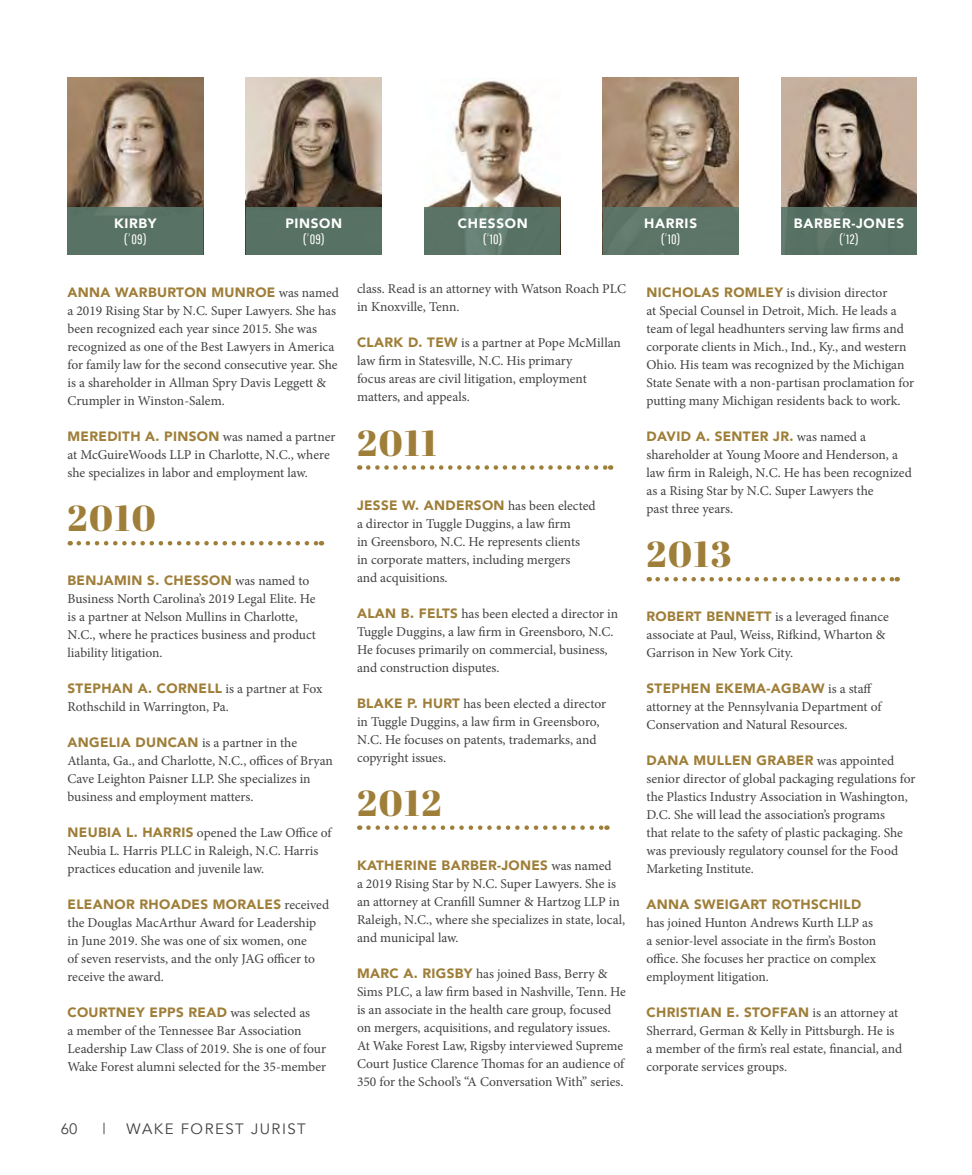
<style>
.page{position:relative;width:972px;height:1175px;background:#fff}
.page>*{position:absolute;margin:0;border:0;box-sizing:border-box;transform-origin:0 0}
.t1{font:36px "Abril Fatface";letter-spacing:.05em;color:#9e7e38}
.t2{font:15px "Avenir";letter-spacing:.1em;color:#414042}
.t3{font:13.5px/18px "Minion Pro";color:#414042}
.t4{font:900 13.5px "Avenir";letter-spacing:.025em;color:#9e7e38}
.t5{font:900 13.5px "Avenir";letter-spacing:.05em;color:#fff}
.t6{font:13.5px "Pathway Gothic One";letter-spacing:.01em;color:#fff}
.s1{font-family:"Poiret One"}
.s2{font-family:"Minion Pro";font-weight:400;color:#414042}
.s3{font-family:"Avenir";font-weight:900;color:#9e7e38}
</style>
<div class="page">
<svg style="left:79px;top:541px;width:243px;height:4px"></svg>
<svg style="left:368px;top:465px;width:243px;height:5px"></svg>
<svg style="left:368px;top:825px;width:239px;height:5px"></svg>
<svg style="left:658px;top:577px;width:240px;height:4px"></svg>
<img style="left:424px;top:78px;width:136px;height:129px">
<svg style="left:424px;top:207px;width:136px;height:48px;background:#5d766a"></svg>
<img style="left:603px;top:78px;width:136px;height:129px">
<div style="left:603px;top:207px;width:136px;height:48px;background:#5a786c"></div>
<img style="left:781px;top:78px;width:136px;height:129px">
<div style="left:781px;top:207px;width:136px;height:48px;background:#577165"></div>
<img style="left:246px;top:78px;width:136px;height:129px">
<div style="left:246px;top:207px;width:136px;height:48px;background:#587165"></div>
<img style="left:68px;top:78px;width:135px;height:129px">
<div style="left:68px;top:207px;width:135px;height:48px;background:#5a786c"></div>
<p class="t5" style="left:114px;top:212px;width:44px">KIRBY</p>
<p class="t6" style="left:124px;top:231px;width:24px">(<span class="s1">’</span>09)</p>
<p class="t5" style="left:285px;top:212px;width:58px">PINSON</p>
<p class="t6" style="left:303px;top:231px;width:23px">(<span class="s1">’</span>09)</p>
<p class="t4" style="left:68px;top:281px;width:273px">ANNA WARBURTON MUNROE <span class="s2">was named</span></p>
<p class="t3" style="left:68px;top:302px;width:272px">a 2019 Rising Star by N.C. Super Lawyers. She has been recognized each year since 2015. She was recognized as one of the Best Lawyers in America for family law for the second consecutive year. She is a shareholder in Allman Spry Davis Leggett &amp; Crumpler in Winston-Salem.</p>
<p class="t4" style="left:68px;top:425px;width:270px">MEREDITH A. PINSON <span class="s2">was named a partner</span></p>
<p class="t3" style="left:68px;top:446px;width:264px">at McGuireWoods LLP in Charlotte, N.C., where she specializes in labor and employment law.</p>
<h1 class="t1" style="left:68px;top:493px;width:90px">2010</h1>
<p class="t4" style="left:68px;top:569px;width:243px">BENJAMIN S. CHESSON <span class="s2">was named to</span></p>
<p class="t3" style="left:68px;top:590px;width:250px">Business North Carolina’s 2019 Legal Elite. He is a partner at Nelson Mullins in Charlotte, N.C., where he practices business and product liability litigation.</p>
<p class="t4" style="left:68px;top:677px;width:256px">STEPHAN A. CORNELL <span class="s2">is a partner at Fox</span></p>
<p class="t3" style="left:68px;top:698px;width:163px">Rothschild in Warrington, Pa.</p>
<p class="t3" style="left:68px;top:734px;width:267px"><span class="s3">ANGELIA DUNCAN</span> is a partner in the Atlanta, Ga., and Charlotte, N.C., offices of Bryan Cave Leighton Paisner LLP. She specializes in business and employment matters.</p>
<p class="t3" style="left:68px;top:824px;width:266px"><span class="s3">NEUBIA L. HARRIS</span> opened the Law Office of<br>Neubia L. Harris PLLC in Raleigh, N.C. Harris practices education and juvenile law.</p>
<p class="t4" style="left:68px;top:893px;width:263px">ELEANOR RHOADES MORALES <span class="s2">received</span></p>
<p class="t3" style="left:68px;top:914px;width:250px">the Douglas MacArthur Award for Leadership in June 2019. She was one of six women, one of seven reservists, and the only JAG officer to receive the award.</p>
<p class="t4" style="left:68px;top:1001px;width:244px">COURTNEY EPPS READ <span class="s2">was selected as</span></p>
<p class="t3" style="left:68px;top:1022px;width:260px">a member of the Tennessee Bar Association<br>Leadership Law Class of 2019. She is one of four<br>Wake Forest alumni selected for the 35-member</p>
<p class="t2" style="left:61px;top:1120px;width:18px">60</p>
<p class="t2" style="left:102px;top:1120px;width:5px">|</p>
<p class="t2" style="left:127px;top:1120px;width:181px">WAKE FOREST JURIST</p>
<p class="t5" style="left:458px;top:212px;width:71px">CHESSON</p>
<p class="t6" style="left:483px;top:231px;width:21px">(<span class="s1">’</span>10)</p>
<p class="t3" style="left:357px;top:280px;width:270px">class. Read is an attorney with Watson Roach PLC in Knoxville, Tenn.</p>
<p class="t3" style="left:357px;top:334px;width:265px"><span class="s3">CLARK D. TEW</span> is a partner at Pope McMillan law firm in Statesville, N.C. His primary<br>focus areas are civil litigation, employment matters, and appeals.</p>
<h1 class="t1" style="left:357px;top:417px;width:81px">2011</h1>
<p class="t4" style="left:357px;top:493px;width:240px">JESSE W. ANDERSON <span class="s2">has been elected</span></p>
<p class="t3" style="left:357px;top:514px;width:225px">a director in Tuggle Duggins, a law firm in Greensboro, N.C. He represents clients in corporate matters, including mergers and acquisitions.</p>
<p class="t3" style="left:357px;top:604px;width:263px"><span class="s3">ALAN B. FELTS</span> has been elected a director in Tuggle Duggins, a law firm in Greensboro, N.C.<br>He focuses primarily on commercial, business, and construction disputes.</p>
<p class="t3" style="left:357px;top:694px;width:251px"><span class="s3">BLAKE P. HURT</span> has been elected a director in Tuggle Duggins, a law firm in Greensboro, N.C. He focuses on patents, trademarks, and copyright issues.</p>
<h1 class="t1" style="left:357px;top:777px;width:86px">2012</h1>
<p class="t4" style="left:357px;top:853px;width:256px">KATHERINE BARBER-JONES <span class="s2">was named</span></p>
<p class="t3" style="left:357px;top:874px;width:270px">a 2019 Rising Star by N.C. Super Lawyers. She is an attorney at Cranfill Sumner &amp; Hartzog LLP in Raleigh, N.C., where she specializes in state, local, and municipal law.</p>
<p class="t3" style="left:357px;top:964px;width:270px"><span class="s3">MARC A. RIGSBY</span> has joined Bass, Berry &amp; Sims PLC, a law firm based in Nashville, Tenn. He is an associate in the health care group, focused on mergers, acquisitions, and regulatory issues.<br>At Wake Forest Law, Rigsby interviewed Supreme Court Justice Clarence Thomas for an audience of 350 for the School’s “A Conversation With” series.</p>
<p class="t5" style="left:644px;top:212px;width:54px">HARRIS</p>
<p class="t6" style="left:661px;top:231px;width:21px">(<span class="s1">’</span>10)</p>
<p class="t5" style="left:794px;top:212px;width:112px">BARBER-JONES</p>
<p class="t6" style="left:840px;top:231px;width:21px">(<span class="s1">’</span>12)</p>
<p class="t3" style="left:646px;top:284px;width:269px"><span class="s3">NICHOLAS ROMLEY</span> is division director<br>at Special Counsel in Detroit, Mich. He leads a team of legal headhunters serving law firms and corporate clients in Mich., Ind., Ky., and western Ohio. His team was recognized by the Michigan State Senate with a non-partisan proclamation for putting many Michigan residents back to work.</p>
<p class="t4" style="left:646px;top:425px;width:221px">DAVID A. SENTER JR. <span class="s2">was named a</span></p>
<p class="t3" style="left:646px;top:446px;width:267px">shareholder at Young Moore and Henderson, a law firm in Raleigh, N.C. He has been recognized as a Rising Star by N.C. Super Lawyers the<br>past three years.</p>
<h1 class="t1" style="left:646px;top:529px;width:87px">2013</h1>
<p class="t3" style="left:646px;top:608px;width:244px"><span class="s3">ROBERT BENNETT</span> is a leveraged finance associate at Paul, Weiss, Rifkind, Wharton &amp;<br>Garrison in New York City.</p>
<p class="t4" style="left:646px;top:677px;width:227px">STEPHEN EKEMA-AGBAW <span class="s2">is a staff</span></p>
<p class="t3" style="left:646px;top:698px;width:236px">attorney at the Pennsylvania Department of<br>Conservation and Natural Resources.</p>
<p class="t4" style="left:646px;top:749px;width:249px">DANA MULLEN GRABER <span class="s2">was appointed</span></p>
<p class="t3" style="left:646px;top:770px;width:271px">senior director of global packaging regulations for the Plastics Industry Association in Washington, D.C. She will lead the association’s programs<br>that relate to the safety of plastic packaging. She was previously regulatory counsel for the Food Marketing Institute.</p>
<p class="t4" style="left:646px;top:893px;width:216px">ANNA SWEIGART ROTHSCHILD</p>
<p class="t3" style="left:646px;top:914px;width:231px">has joined Hunton Andrews Kurth LLP as a senior-level associate in the firm’s Boston office. She focuses her practice on complex employment litigation.</p>
<p class="t4" style="left:646px;top:1001px;width:253px">CHRISTIAN E. STOFFAN <span class="s2">is an attorney at</span></p>
<p class="t3" style="left:646px;top:1022px;width:257px">Sherrard, German &amp; Kelly in Pittsburgh. He is a member of the firm’s real estate, financial, and corporate services groups.</p>
</div>
